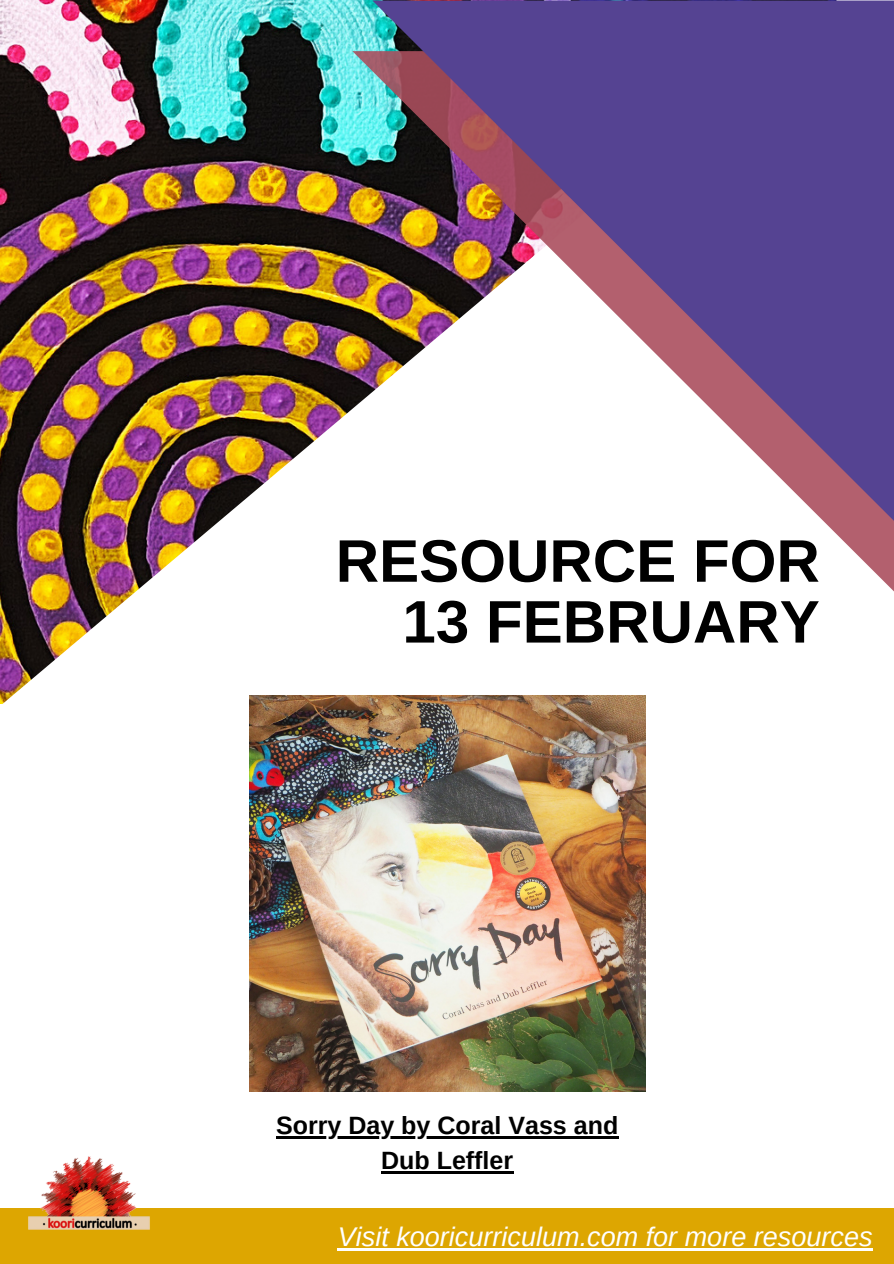
<style>
.page{position:relative;width:894px;height:1264px;background:#fff}
.page>*{position:absolute;margin:0;border:0;box-sizing:border-box;transform-origin:0 0}
.t1{font:700 60px/60.8px "Arimo";color:#000;text-align:right}
.t2{font:italic 27px "Arimo";color:#fff}
.t3{font:700 25.05px/35px "Arimo";color:#000;text-align:center}
</style>
<div class="page">
<img style="left:0;top:0;width:893px;height:704px">
<div style="left:0;top:1207px;width:893px;height:56px;background:#dda601"></div>
<svg style="left:352px;top:51px;width:541px;height:541px"></svg>
<svg style="left:372px;top:1px;width:521px;height:555px;fill:#554392"></svg>
<img style="left:18px;top:1156px;width:143px;height:74px">
<img style="left:249px;top:695px;width:396px;height:396px">
<hr style="left:338px;top:1247px;width:534px;height:3px;background:#fff">
<hr style="left:276px;top:1135px;width:342px;height:3px;background:#000">
<hr style="left:381px;top:1170px;width:132px;height:3px;background:#000">
<h1 class="t1" style="left:335px;top:530px;width:485px">RESOURCE FOR<br>13 FEBRUARY</h1>
<p class="t3" style="left:276px;top:1107px;width:344px">Sorry Day by Coral Vass and<br>Dub Leffler</p>
<p class="t2" style="left:338px;top:1221px;width:536px">Visit kooricurriculum.com for more resources</p>
</div>
